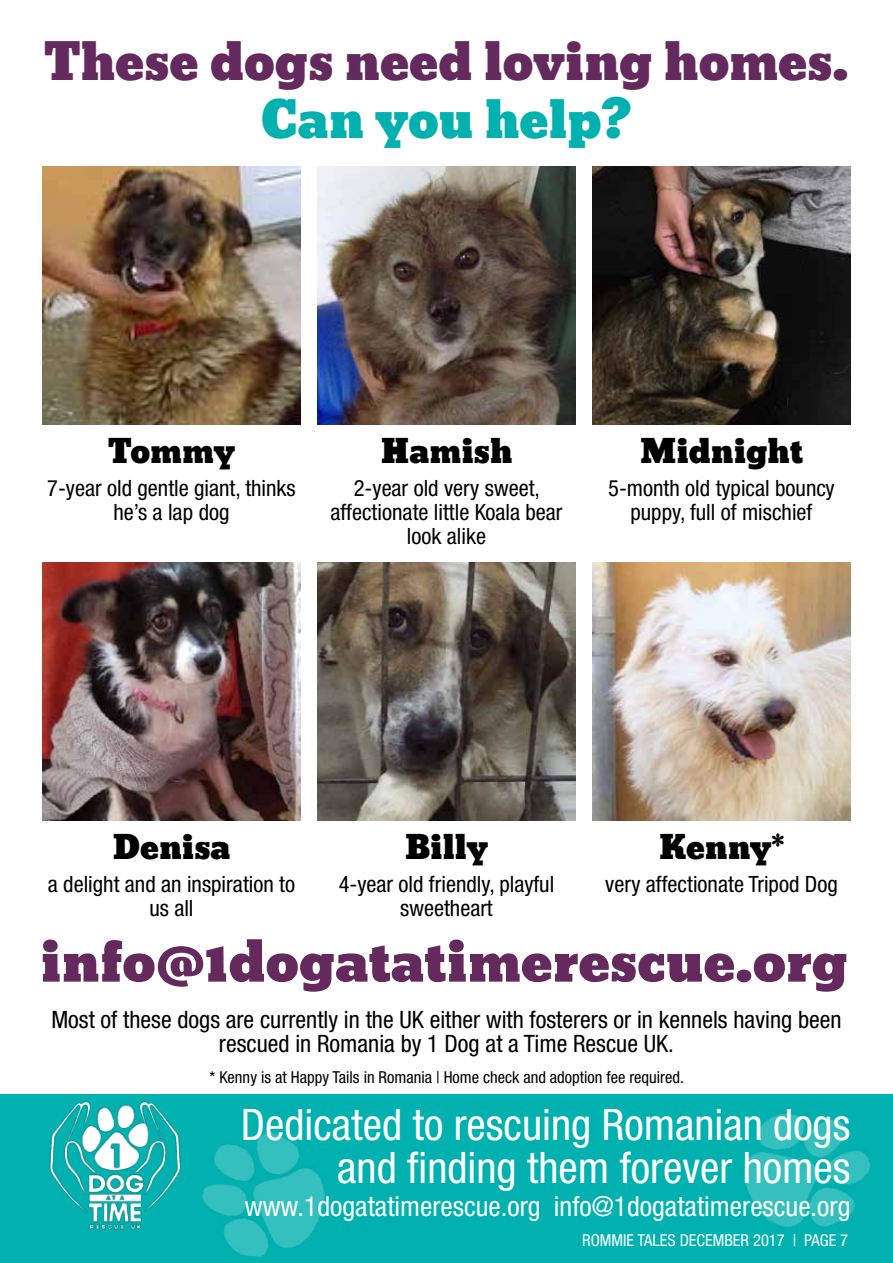
<style>
.page{position:relative;width:893px;height:1263px;background:#fff}
.page>*{position:absolute;margin:0;border:0;box-sizing:border-box;transform-origin:0 0}
.t1{font:52.95px "Bevan";color:#642a5e}
.t2{font:48.75px "Bevan";color:#642a5e}
.t3{font:48.75px "Bevan";color:#00b1af}
.t4{font:condensed 43.5px/43.7px "Helvetica Neue LT Std";color:#fff;text-align:right}
.t5{font:31.5px "Bevan";color:#000}
.t6{font:condensed 27.6px "Helvetica Neue LT Std";color:#fff}
.t7{font:condensed 24px/24px "Helvetica Neue LT Std";color:#000;text-align:center}
.t8{font:condensed 22.5px/24px "Helvetica Neue LT Std";color:#000;text-align:center}
.t9{font:condensed 16.5px "Helvetica Neue LT Std";color:#000}
.t10{font:condensed 16.5px "Helvetica Neue LT Std";color:#fff}
</style>
<div class="page">
<div style="left:0;top:1094px;width:893px;height:169px;background:#00b1af"></div>
<img style="left:49px;top:1101px;width:132px;height:129px">
<img style="left:202px;top:1132px;width:123px;height:125px">
<img style="left:744px;top:1113px;width:127px;height:114px">
<img style="left:43px;top:167px;width:257px;height:258px">
<img style="left:317px;top:167px;width:258px;height:258px">
<img style="left:592px;top:167px;width:258px;height:258px">
<img style="left:42px;top:562px;width:258px;height:258px">
<img style="left:317px;top:562px;width:258px;height:258px">
<img style="left:592px;top:562px;width:258px;height:258px">
<h2 class="t2" style="left:44px;top:23px;width:806px">These dogs need loving homes.</h2>
<h2 class="t3" style="left:261px;top:81px;width:372px">Can you help?</h2>
<h3 class="t5" style="left:108px;top:427px;width:128px">Tommy</h3>
<p class="t8" style="left:47px;top:476px;width:250px">7-year old gentle giant, thinks he’s a lap dog</p>
<h3 class="t5" style="left:381px;top:427px;width:133px">Hamish</h3>
<p class="t8" style="left:330px;top:476px;width:234px">2-year old very sweet, affectionate little Koala bear look alike</p>
<h3 class="t5" style="left:640px;top:427px;width:165px">Midnight</h3>
<p class="t8" style="left:608px;top:476px;width:228px">5-month old typical bouncy puppy, full of mischief</p>
<h3 class="t5" style="left:113px;top:823px;width:119px">Denisa</h3>
<p class="t8" style="left:48px;top:872px;width:249px">a delight and an inspiration to us all</p>
<h3 class="t5" style="left:405px;top:823px;width:85px">Billy</h3>
<p class="t8" style="left:339px;top:872px;width:217px">4-year old friendly, playful sweetheart</p>
<h3 class="t5" style="left:659px;top:823px;width:127px">Kenny<sup>*</sup></h3>
<p class="t8" style="left:605px;top:872px;width:234px">very affectionate Tripod Dog</p>
<h1 class="t1" style="left:40px;top:920px;width:809px">info@1dogatatimerescue.org</h1>
<p class="t7" style="left:51px;top:1007px;width:792px">Most of these dogs are currently in the UK either with fosterers or in kennels having been rescued in Romania by 1 Dog at a Time Rescue UK.</p>
<p class="t9" style="left:210px;top:1067px;width:476px">* Kenny is at Happy Tails in Romania | Home check and adoption fee required.</p>
<h3 class="t4" style="left:241px;top:1102px;width:611px">Dedicated to rescuing Romanian dogs and finding them forever homes</h3>
<p class="t6" style="left:245px;top:1191px;width:607px">www.1dogatatimerescue.org info@1dogatatimerescue.org</p>
<p class="t10" style="left:582px;top:1230px;width:10px">ROMMIE</p>
<p class="t10" style="left:638px;top:1230px;width:9px">TALES</p>
<p class="t10" style="left:680px;top:1230px;width:10px">DECEMBER</p>
<p class="t10" style="left:753px;top:1230px;width:60px">2017 | PAGE</p>
<p class="t10" style="left:840px;top:1230px;width:9px">7</p>
</div>
